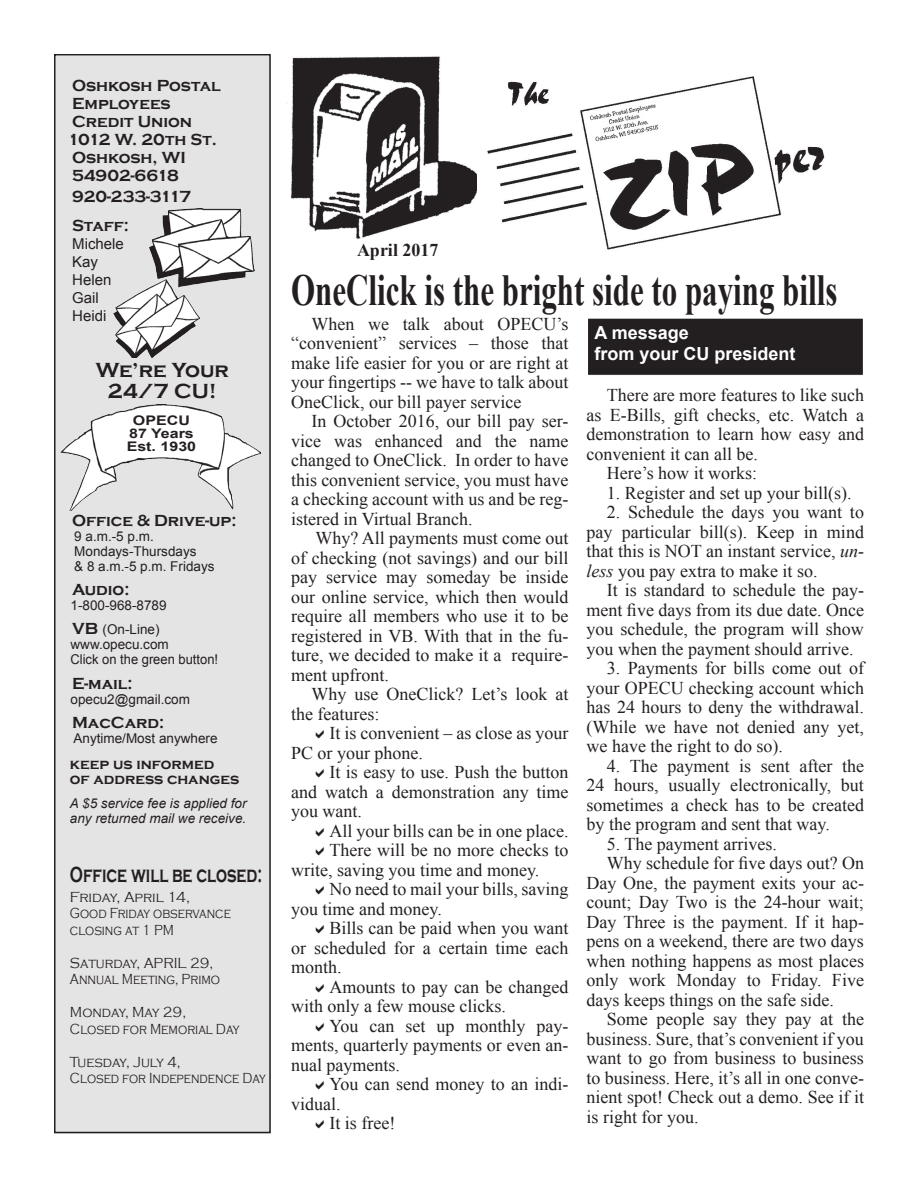
<style>
.page{position:relative;width:918px;height:1188px;background:#fff}
.page>*{position:absolute;margin:0;border:0;box-sizing:border-box;transform-origin:0 0}
.t1{font:700 44.25px "Times New Roman";color:#231f20;scale:.7 1}
.t2{font:700 22.5px "Copperplate Gothic";color:#231f20;scale:.69 1}
.t3{font:700 21px "Copperplate Gothic";color:#231f20}
.t4{font:18px/19.5px "Times New Roman";color:#231f20;text-align:justify}
.t5{font:700 18px "Arial";color:#fff}
.t6{font:700 18px "Times New Roman";color:#231f20}
.t7{font:700 16.5px "Copperplate Gothic";color:#231f20}
.t8{font:300 15px/16.5px "Copperplate Gothic";color:#231f20;scale:.9 1}
.t9{font:300 15px/16.5px "Copperplate Gothic";color:#231f20;scale:.95 1}
.t10{font:700 15px/15px "Copperplate Gothic";color:#231f20}
.t11{font:15px/18px "Arial";color:#231f20}
.t12{font:300 15px "Copperplate Gothic";color:#231f20;scale:.81 1}
.t13{font:13.5px "Arial";color:#231f20}
.t14{font:italic 13.5px/15px "Arial";color:#231f20}
.t15{font:13.5px "Arial";color:#231f20;scale:.96 1}
.t16{font:700 13.2px "Arial";color:#231f20;scale:1.21 1}
.s1{font-family:"Copperplate Gothic";font-weight:700;font-size:16.5px}
.s2{font-style:italic}
</style>
<div class="page">
<div style="left:55px;top:57px;width:215px;height:1076px;background:#e5e4e4"></div>
<div style="left:54px;top:54px;width:217px;height:1079px;border:2px solid #231f20"></div>
<img style="left:60px;top:405px;width:201px;height:105px">
<img style="left:291px;top:56px;width:186px;height:183px">
<img style="left:487px;top:76px;width:338px;height:174px">
<img style="left:149px;top:208px;width:106px;height:76px">
<img style="left:113px;top:280px;width:86px;height:78px">
<div style="left:587px;top:318px;width:276px;height:57px;background:#231f20"></div>
<div style="left:587px;top:318px;width:277px;height:58px;border:1px solid #fff"></div>
<p class="t7" style="left:72px;top:76px;width:150px">Oshkosh Postal</p>
<p class="t7" style="left:72px;top:94px;width:100px">Employees</p>
<p class="t7" style="left:72px;top:112px;width:122px">Credit Union</p>
<p class="t7" style="left:68px;top:130px;width:151px">1012 W. 20th St.</p>
<p class="t7" style="left:72px;top:148px;width:115px">Oshkosh, WI</p>
<p class="t7" style="left:72px;top:166px;width:108px">54902-6618</p>
<p class="t7" style="left:72px;top:188px;width:121px">920-233-3117</p>
<p class="t7" style="left:72px;top:217px;width:58px">Staff:</p>
<p class="t11" style="left:72px;top:235px;width:53px">Michele</p>
<p class="t11" style="left:72px;top:253px;width:27px">Kay</p>
<p class="t11" style="left:72px;top:271px;width:41px">Helen<br>Gail<br>Heidi</p>
<p class="t3" style="left:96px;top:358px;width:135px">We’re Your</p>
<p class="t3" style="left:108px;top:380px;width:110px">24/7 CU!</p>
<p class="t16" style="left:133px;top:411px;width:49px">OPECU</p>
<p class="t16" style="left:129px;top:425px;width:55px">87 Years</p>
<p class="t16" style="left:127px;top:438px;width:59px">Est. 1930</p>
<p class="t7" style="left:72px;top:511px;width:166px">Office &amp; Drive-up:</p>
<p class="t13" style="left:74px;top:527px;width:81px">9 a.m.-5 p.m.</p>
<p class="t13" style="left:74px;top:542px;width:124px">Mondays-Thursdays</p>
<p class="t13" style="left:74px;top:557px;width:142px">&amp; 8 a.m.-5 p.m. Fridays</p>
<p class="t7" style="left:72px;top:581px;width:59px">Audio:</p>
<p class="t13" style="left:71px;top:597px;width:98px">1-800-968-8789</p>
<p class="t13" style="left:72px;top:621px;width:89px"><span class="s1">VB</span> (On-Line)</p>
<p class="t13" style="left:71px;top:636px;width:100px">www.opecu.com</p>
<p class="t15" style="left:71px;top:651px;width:155px">Click on the green button!</p>
<p class="t7" style="left:72px;top:674px;width:62px">E-mail:</p>
<p class="t13" style="left:71px;top:690px;width:121px">opecu2@gmail.com</p>
<p class="t7" style="left:72px;top:713px;width:94px">MacCard:</p>
<p class="t13" style="left:74px;top:729px;width:146px">Anytime/Most anywhere</p>
<p class="t10" style="left:70px;top:757px;width:171px">keep us informed<br>of address changes</p>
<p class="t14" style="left:70px;top:796px;width:178px">A $5 service fee is applied for any returned mail we receive.</p>
<p class="t2" style="left:70px;top:862px;width:280px">Office will be closed:</p>
<p class="t9" style="left:70px;top:889px;width:171px">Friday, April 14,<br>Good Friday observance closing at 1 PM</p>
<p class="t8" style="left:70px;top:955px;width:168px">Saturday, APRIL 29,<br>Annual Meeting, Primo</p>
<p class="t8" style="left:70px;top:1004px;width:190px">Monday, May 29,<br>Closed for Memorial Day</p>
<p class="t8" style="left:70px;top:1054px;width:125px">Tuesday, July 4,</p>
<p class="t12" style="left:70px;top:1070px;width:243px">Closed for Independence Day</p>
<p class="t6" style="left:357px;top:238px;width:83px">April 2017</p>
<p class="t1" style="left:291px;top:259px;width:782px">OneClick is the bright side to paying bills</p>
<p class="t4" style="left:291px;top:314px;width:279px;text-indent:20px">When we talk about OPECU’s “convenient” services – those that make life easier for you or are right at your fingertips -- we have to talk about OneClick, our bill payer service</p>
<p class="t4" style="left:291px;top:411px;width:279px;text-indent:20px">In October 2016, our bill pay ser&shy;vice was enhanced and the name changed to OneClick. In order to have this convenient service, you must have a checking account with us and be reg&shy;istered in Virtual Branch.</p>
<p class="t4" style="left:291px;top:528px;width:279px;text-indent:24px">Why? All payments must come out of checking (not savings) and our bill pay service may someday be inside our online service, which then would require all members who use it to be registered in VB. With that in the fu&shy;ture, we decided to make it a require&shy;ment upfront.</p>
<p class="t4" style="left:291px;top:684px;width:279px;text-indent:20px">Why use OneClick? Let’s look at the features:</p>
<p class="t4" style="left:291px;top:723px;width:279px;text-indent:38px">It is convenient – as close as your<br>PC or your phone.</p>
<p class="t4" style="left:291px;top:762px;width:279px;text-indent:38px">It is easy to use. Push the button and watch a demonstration any time you want.</p>
<p class="t4" style="left:329px;top:821px;width:241px">All your bills can be in one place.</p>
<p class="t4" style="left:291px;top:840px;width:279px;text-indent:38px">There will be no more checks to write, saving you time and money.</p>
<p class="t4" style="left:291px;top:879px;width:279px;text-indent:38px">No need to mail your bills, saving you time and money.</p>
<p class="t4" style="left:291px;top:918px;width:279px;text-indent:38px">Bills can be paid when you want or scheduled for a certain time each month.</p>
<p class="t4" style="left:291px;top:977px;width:279px;text-indent:38px">Amounts to pay can be changed with only a few mouse clicks.</p>
<p class="t4" style="left:291px;top:1016px;width:279px;text-indent:38px">You can set up monthly pay&shy;ments, quarterly payments or even an&shy;nual payments.</p>
<p class="t4" style="left:291px;top:1074px;width:279px;text-indent:38px">You can send money to an indi&shy;vidual.</p>
<p class="t4" style="left:329px;top:1113px;width:67px">It is free!</p>
<p class="t5" style="left:594px;top:321px;width:96px">A message</p>
<p class="t5" style="left:594px;top:342px;width:203px">from your CU president</p>
<p class="t4" style="left:587px;top:385px;width:279px;text-indent:20px">There are more features to like such as E-Bills, gift checks, etc. Watch a demonstration to learn how easy and convenient it can all be.</p>
<p class="t4" style="left:607px;top:463px;width:152px">Here’s how it works:</p>
<p class="t4" style="left:607px;top:483px;width:246px">1. Register and set up your bill(s).</p>
<p class="t4" style="left:587px;top:502px;width:279px;text-indent:20px">2. Schedule the days you want to pay particular bill(s). Keep in mind that this is NOT an instant service, <span class="s2">un&shy;less</span> you pay extra to make it so.</p>
<p class="t4" style="left:587px;top:580px;width:279px;text-indent:20px">It is standard to schedule the pay&shy;ment five days from its due date. Once you schedule, the program will show you when the payment should arrive.</p>
<p class="t4" style="left:587px;top:658px;width:279px;text-indent:20px">3. Payments for bills come out of your OPECU checking account which has 24 hours to deny the withdrawal. (While we have not denied any yet, we have the right to do so).</p>
<p class="t4" style="left:587px;top:756px;width:279px;text-indent:20px">4. The payment is sent after the 24 hours, usually electronically, but sometimes a check has to be created by the program and sent that way.</p>
<p class="t4" style="left:607px;top:834px;width:172px">5. The payment arrives.</p>
<p class="t4" style="left:587px;top:853px;width:279px;text-indent:20px">Why schedule for five days out? On Day One, the payment exits your ac&shy;count; Day Two is the 24-hour wait; Day Three is the payment. If it hap&shy;pens on a weekend, there are two days when nothing happens as most places only work Monday to Friday. Five days keeps things on the safe side.</p>
<p class="t4" style="left:587px;top:1009px;width:279px;text-indent:20px">Some people say they pay at the business. Sure, that’s convenient if you want to go from business to business to business. Here, it’s all in one conve&shy;nient spot! Check out a demo. See if it is right for you.</p>
</div>
